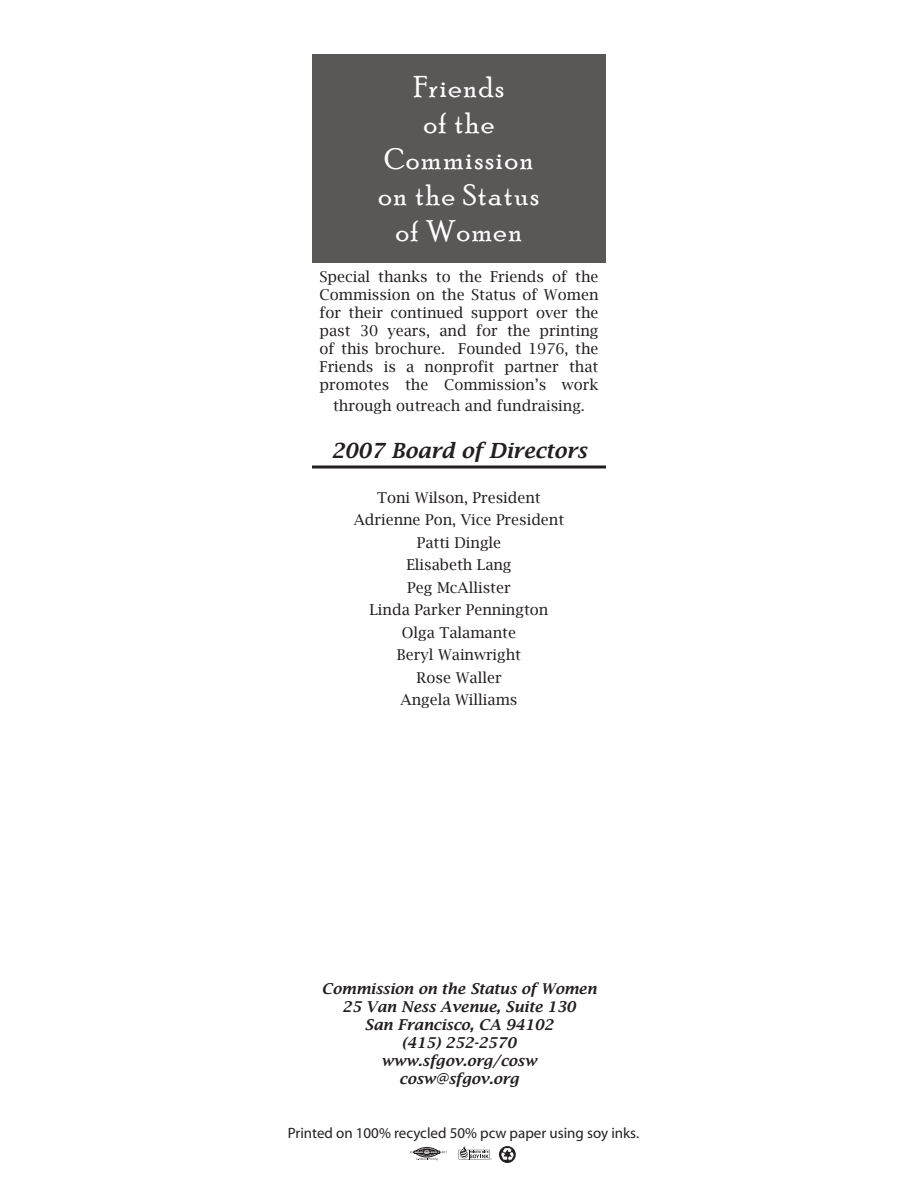
<style>
.page{position:relative;width:918px;height:1188px;background:#fff}
.page>*{position:absolute;margin:0;border:0;box-sizing:border-box;transform-origin:0 0}
.t1{font:30px/36px "Poor Richard";letter-spacing:.05em;color:#fff;text-align:center}
.t2{font:italic 600 21px "Lucida Bright";color:#231f20}
.t3{font:15px/22.5px "Lucida Bright";color:#231f20;text-align:justify}
.t4{font:italic 600 15px/18px "Lucida Bright";color:#231f20;text-align:center}
.t5{font:15px "Myriad";color:#231f20}
</style>
<div class="page">
<hr style="left:312px;top:465px;width:294px;height:3px;background:#231f20">
<div style="left:312px;top:54px;width:294px;height:208px;background:#5a5757"></div>
<svg style="left:459px;top:1146px;width:33px;height:14px"></svg>
<svg style="left:499px;top:1146px;width:17px;height:17px"></svg>
<svg style="left:410px;top:1147px;width:36px;height:14px"></svg>
<h1 class="t1" style="left:379px;top:69px;width:162px">Friends<br>of the<br>Commission on the Status of Women</h1>
<p class="t3" style="left:319px;top:267px;width:281px;line-height:18px">Special thanks to the Friends of the Commission on the Status of Women for their continued support over the past 30 years, and for the printing of this brochure. Founded 1976, the Friends is a nonprofit partner that promotes the Commission’s work</p>
<p class="t3" style="left:333px;top:395px;width:253px">through outreach and fundraising.</p>
<h2 class="t2" style="left:331px;top:438px;width:257px">2007 Board of Directors</h2>
<p class="t3" style="left:354px;top:486px;width:212px;text-align:center">Toni Wilson, President<br>Adrienne Pon, Vice President<br>Patti Dingle<br>Elisabeth Lang<br>Peg McAllister<br>Linda Parker Pennington<br>Olga Talamante<br>Beryl Wainwright<br>Rose Waller<br>Angela Williams</p>
<p class="t4" style="left:321px;top:980px;width:277px">Commission on the Status of Women<br>25 Van Ness Avenue, Suite 130<br>San Francisco, CA 94102<br>(415) 252-2570<br>www.sfgov.org/cosw cosw@sfgov.org</p>
<p class="t5" style="left:288px;top:1126px;width:353px">Printed on 100% recycled 50% pcw paper using soy inks.</p>
</div>
